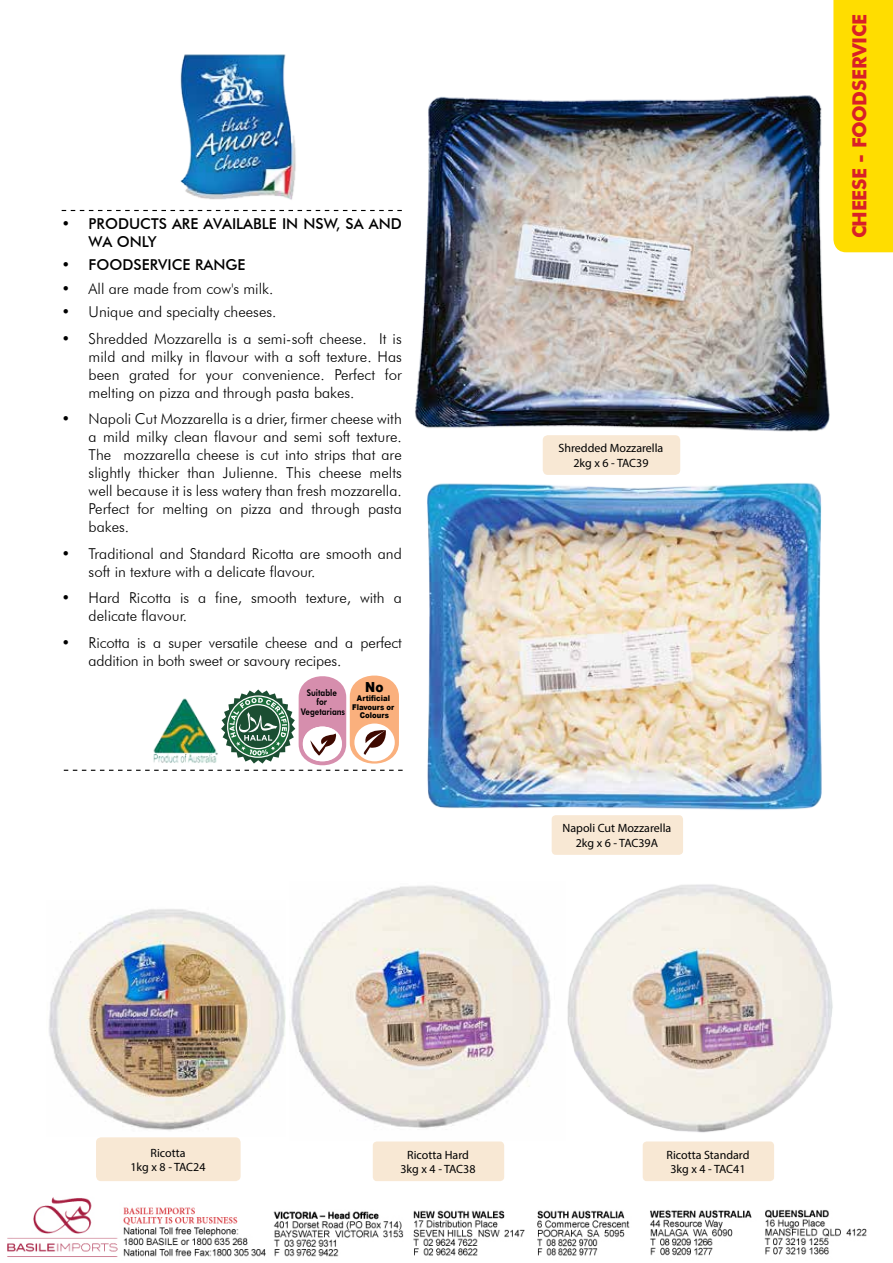
<style>
.page{position:relative;width:893px;height:1263px;background:#fff}
.page>*{position:absolute;margin:0;border:0;box-sizing:border-box;transform-origin:0 0}
.t1{font:700 19.5px "Futura BT";letter-spacing:-.02em;color:#d92027}
.t2{font:300 15px/18px "Futura BT";color:#000}
.t3{font:500 15px/18px "Futura BT";color:#000}
.t4{font:900 13.8px "Arial";color:#000;scale:.87 1}
.t5{font:12px/14.4px "Myriad Pro";color:#000;text-align:center}
.t6{font:800 9.15px/9.8px "Futura BT";color:#000;text-align:center;scale:.85 1}
.t7{font:900 7.95px/8.7px "Arial";color:#000;text-align:center;scale:.87 1}
</style>
<div class="page">
<div style="left:543px;top:435px;width:137px;height:40px;background:#f8e8d4;border-radius:5px"></div>
<img style="left:180px;top:54px;width:116px;height:146px">
<svg style="left:62px;top:210px;width:340px;height:1px"></svg>
<img style="left:415px;top:95px;width:415px;height:337px">
<div style="left:833px;top:0;width:60px;height:252px;background:#fd0"></div>
<div style="left:552px;top:815px;width:131px;height:40px;background:#f8e8d4;border-radius:4px"></div>
<img style="left:427px;top:482px;width:395px;height:328px">
<img style="left:49px;top:909px;width:237px;height:222px">
<div style="left:96px;top:1137px;width:145px;height:44px;background:#f8e8d4;border-radius:5px"></div>
<div style="left:373px;top:1141px;width:131px;height:40px;background:#f8e8d4;border-radius:4px"></div>
<div style="left:643px;top:1141px;width:131px;height:40px;background:#f8e8d4;border-radius:4px"></div>
<img style="left:291px;top:885px;width:260px;height:243px">
<img style="left:567px;top:884px;width:266px;height:249px">
<img style="left:7px;top:1197px;width:860px;height:60px">
<svg style="left:64px;top:675px;width:339px;height:96px"></svg>
<p class="t3" style="left:89px;top:214px;width:315px;text-indent:-27px">• PRODUCTS ARE AVAILABLE IN NSW, SA AND<br>WA ONLY</p>
<p class="t3" style="left:62px;top:256px;width:185px">• FOODSERVICE RANGE</p>
<p class="t2" style="left:62px;top:279px;width:213px">• All are made from cow's milk.</p>
<p class="t2" style="left:62px;top:303px;width:216px">• Unique and specialty cheeses.</p>
<p class="t2" style="left:89px;top:329px;width:315px;text-align:justify;text-indent:-27px">• Shredded Mozzarella is a semi-soft cheese. It is mild and milky in flavour with a soft texture. Has been grated for your convenience. Perfect for melting on pizza and through pasta bakes.</p>
<p class="t2" style="left:89px;top:410px;width:315px;text-align:justify;text-indent:-27px">• Napoli Cut Mozzarella is a drier, firmer cheese with a mild milky clean flavour and semi soft texture.<br>The mozzarella cheese is cut into strips that are slightly thicker than Julienne. This cheese melts well because it is less watery than fresh mozzarella.<br>Perfect for melting on pizza and through pasta bakes.</p>
<p class="t2" style="left:89px;top:544px;width:315px;text-indent:-27px">• Traditional and Standard Ricotta are smooth and soft in texture with a delicate flavour.</p>
<p class="t2" style="left:89px;top:589px;width:315px;text-indent:-27px">• Hard Ricotta is a fine, smooth texture, with a delicate flavour.</p>
<p class="t2" style="left:89px;top:633px;width:315px;text-indent:-27px">• Ricotta is a super versatile cheese and a perfect addition in both sweet or savoury recipes.</p>
<p class="t4" style="left:365px;top:677px;width:22px">No</p>
<p class="t7" style="left:352px;top:693px;width:50px">Artificial<br>Flavours or<br>Colours</p>
<p class="t6" style="left:301px;top:687px;width:54px">Suitable<br>for<br>Vegetarians</p>
<p class="t5" style="left:559px;top:441px;width:106px">Shredded Mozzarella<br>2kg x 6 - TAC39</p>
<p class="t5" style="left:562px;top:821px;width:110px">Napoli Cut Mozzarella<br>2kg x 6 - TAC39A</p>
<h1 class="t1" style="left:848px;top:238px;width:226px;rotate:-90deg">CHEESE - FOODSERVICE</h1>
<p class="t5" style="left:130px;top:1145px;width:77px">Ricotta<br>1kg x 8 - TAC24</p>
<p class="t5" style="left:400px;top:1147px;width:77px">Ricotta Hard<br>3kg x 4 - TAC38</p>
<p class="t5" style="left:666px;top:1147px;width:84px">Ricotta Standard<br>3kg x 4 - TAC41</p>
</div>
